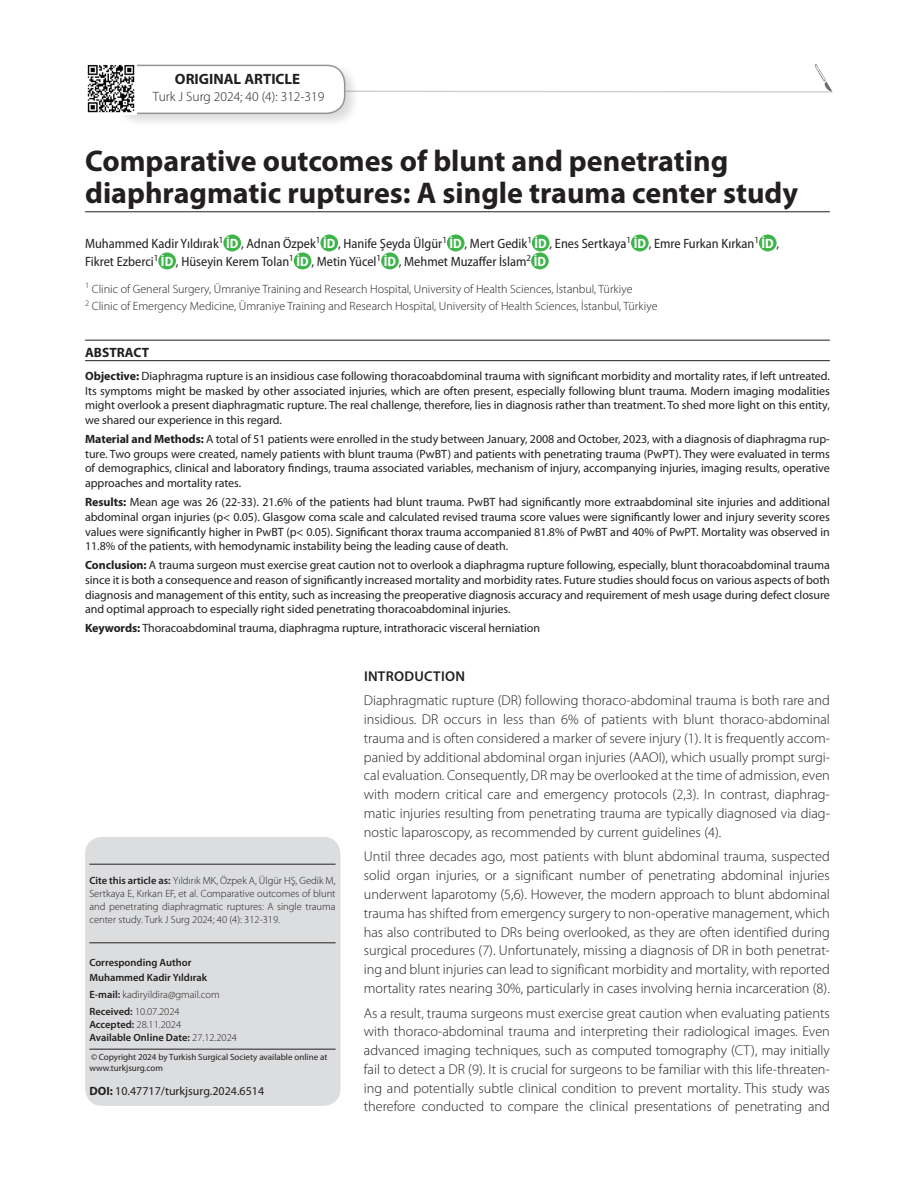
<style>
.page{position:relative;width:915px;height:1191px;background:#fff}
.page>*{position:absolute;margin:0;border:0;box-sizing:border-box;transform-origin:0 0}
.t1{font:700 30px/31.5px "Myriad Pro";color:#231f20}
.t2{font:700 15px "Myriad Pro";color:#231f20}
.t3{font:300 14.25px/18.8px "Myriad Pro";color:#231f20;text-align:justify}
.t4{font:600 14.25px "Myriad Pro";letter-spacing:.02em;color:#231f20}
.t5{font:semi-condensed 13.5px/18px "Myriad Pro";color:#231f20}
.t6{font:300 13.5px "Myriad Pro";color:#231f20}
.t7{font:700 13.5px "Myriad Pro";color:#231f20}
.t8{font:12px/14.7px "Myriad Pro";letter-spacing:-.005em;color:#231f20;text-align:justify}
.t9{font:300 12px/17.7px "Myriad Pro";color:#231f20}
.t10{font:300 10.5px/12.8px "Myriad Pro";color:#231f20;text-align:justify}
.t11{font:600 10.5px/15.6px "Myriad Pro";color:#231f20}
.t12{font:9px/10.5px "Myriad Pro";color:#231f20}
.s1{font-weight:700;color:#fff}
.s2{font-weight:700}
.s3{font-weight:600}
.s4{font-weight:300}
</style>
<div class="page">
<svg style="left:359px;top:90px;width:474px;height:3px"></svg>
<div style="left:113px;top:62px;width:246px;height:66px;background:#231f20;opacity:.16"></div>
<div style="left:116px;top:65px;width:228px;height:48px;background:#fff;border-radius:18px"></div>
<div style="left:115px;top:65px;width:230px;height:49px;border:2px solid #939598;border-radius:18px"></div>
<div style="left:223px;top:234px;width:18px;height:17px;background:#3db54a;border-radius:50%"></div>
<div style="left:320px;top:234px;width:18px;height:17px;background:#3db54a;border-radius:50%"></div>
<div style="left:446px;top:234px;width:18px;height:17px;background:#3db54a;border-radius:50%"></div>
<div style="left:531px;top:234px;width:18px;height:17px;background:#3db54a;border-radius:50%"></div>
<div style="left:630px;top:234px;width:18px;height:17px;background:#3db54a;border-radius:50%"></div>
<div style="left:758px;top:234px;width:18px;height:17px;background:#3db54a;border-radius:50%"></div>
<div style="left:158px;top:252px;width:18px;height:17px;background:#3db54a;border-radius:50%"></div>
<div style="left:294px;top:252px;width:17px;height:17px;background:#3db54a;border-radius:50%"></div>
<div style="left:381px;top:252px;width:17px;height:17px;background:#3db54a;border-radius:50%"></div>
<div style="left:531px;top:252px;width:17px;height:17px;background:#3db54a;border-radius:50%"></div>
<hr style="left:85px;top:211px;width:744px;height:1px;background:#231f20">
<img style="left:87px;top:63px;width:49px;height:51px">
<div style="left:85px;top:837px;width:255px;height:269px;background:#dcdddf;border-radius:17px"></div>
<hr style="left:89px;top:863px;width:246px;height:1px;background:#231f20">
<hr style="left:89px;top:942px;width:246px;height:1px;background:#231f20">
<hr style="left:89px;top:1048px;width:246px;height:1px;background:#231f20">
<hr style="left:85px;top:360px;width:744px;height:1px;background:#231f20">
<hr style="left:85px;top:340px;width:744px;height:1px;background:#231f20">
<img style="left:814px;top:64px;width:17px;height:27px">
<p class="t2" style="left:175px;top:71px;width:127px">ORIGINAL ARTICLE</p>
<p class="t6" style="left:153px;top:89px;width:173px">Turk J Surg 2024; 40 (4): 312-319</p>
<h1 class="t1" style="left:85px;top:146px;width:714px">Comparative outcomes of blunt and penetrating diaphragmatic ruptures: A single trauma center study</h1>
<p class="t5" style="left:85px;top:235px;width:695px">Muhammed Kadir Yıldırak<sup>1</sup> <span class="s1">İD</span> , Adnan Özpek<sup>1</sup> <span class="s1">İD</span> , Hanife Şeyda Ülgür<sup>1</sup> <span class="s1">İD</span> , Mert Gedik<sup>1</sup> <span class="s1">İD</span> , Enes Sertkaya<sup>1</sup> <span class="s1">İD</span> , Emre Furkan Kırkan<sup>1</sup> <span class="s1">İD</span> ,<br>Fikret Ezberci<sup>1</sup> <span class="s1">İD</span> , Hüseyin Kerem Tolan<sup>1</sup> <span class="s1">İD</span> , Metin Yücel<sup>1</sup> <span class="s1">İD</span> , Mehmet Muzaffer İslam<sup>2</sup> <span class="s1">İD</span></p>
<p class="t9" style="left:85px;top:280px;width:573px"><sup>1</sup> Clinic of General Surgery, Ümraniye Training and Research Hospital, University of Health Sciences, İstanbul, Türkiye<br><sup>2</sup> Clinic of Emergency Medicine, Ümraniye Training and Research Hospital, University of Health Sciences, İstanbul, Türkiye</p>
<p class="t7" style="left:85px;top:345px;width:65px">ABSTRACT</p>
<p class="t8" style="left:85px;top:369px;width:746px"><span class="s2">Objective:</span> Diaphragma rupture is an insidious case following thoracoabdominal trauma with significant morbidity and mortality rates, if left untreated.<br>Its symptoms might be masked by other associated injuries, which are often present, especially following blunt trauma. Modern imaging modalities might overlook a present diaphragmatic rupture. The real challenge, therefore, lies in diagnosis rather than treatment. To shed more light on this entity, we shared our experience in this regard.</p>
<p class="t8" style="left:85px;top:432px;width:746px"><span class="s2">Material and Methods:</span> A total of 51 patients were enrolled in the study between January, 2008 and October, 2023, with a diagnosis of diaphragma rup&shy;ture. Two groups were created, namely patients with blunt trauma (PwBT) and patients with penetrating trauma (PwPT). They were evaluated in terms of demographics, clinical and laboratory findings, trauma associated variables, mechanism of injury, accompanying injuries, imaging results, operative approaches and mortality rates.</p>
<p class="t8" style="left:85px;top:495px;width:746px"><span class="s2">Results:</span> Mean age was 26 (22-33). 21.6% of the patients had blunt trauma. PwBT had significantly more extraabdominal site injuries and additional abdominal organ injuries (p&lt; 0.05). Glasgow coma scale and calculated revised trauma score values were significantly lower and injury severity scores values were significantly higher in PwBT (p&lt; 0.05). Significant thorax trauma accompanied 81.8% of PwBT and 40% of PwPT. Mortality was observed in 11.8% of the patients, with hemodynamic instability being the leading cause of death.</p>
<p class="t8" style="left:85px;top:558px;width:746px"><span class="s2">Conclusion:</span> A trauma surgeon must exercise great caution not to overlook a diaphragma rupture following, especially, blunt thoracoabdominal trauma since it is both a consequence and reason of significantly increased mortality and morbidity rates. Future studies should focus on various aspects of both diagnosis and management of this entity, such as increasing the preoperative diagnosis accuracy and requirement of mesh usage during defect closure and optimal approach to especially right sided penetrating thoracoabdominal injuries.</p>
<p class="t8" style="left:85px;top:621px;width:456px"><span class="s2">Keywords:</span> Thoracoabdominal trauma, diaphragma rupture, intrathoracic visceral herniation</p>
<p class="t4" style="left:364px;top:668px;width:32px">Introd</p>
<p class="t4" style="left:414px;top:668px;width:52px">uctIon</p>
<p class="t3" style="left:364px;top:691px;width:467px">Diaphragmatic rupture (DR) following thoraco-abdominal trauma is both rare and insidious. DR occurs in less than 6% of patients with blunt thoraco-abdominal trauma and is often considered a marker of severe injury (1). It is frequently accom&shy;panied by additional abdominal organ injuries (AAOI), which usually prompt surgi&shy;cal evaluation. Consequently, DR may be overlooked at the time of admission, even with modern critical care and emergency protocols (2,3). In contrast, diaphrag&shy;matic injuries resulting from penetrating trauma are typically diagnosed via diag&shy;nostic laparoscopy, as recommended by current guidelines (4).</p>
<p class="t3" style="left:364px;top:847px;width:467px">Until three decades ago, most patients with blunt abdominal trauma, suspected solid organ injuries, or a significant number of penetrating abdominal injuries underwent laparotomy (5,6). However, the modern approach to blunt abdominal trauma has shifted from emergency surgery to non-operative management, which has also contributed to DRs being overlooked, as they are often identified during surgical procedures (7). Unfortunately, missing a diagnosis of DR in both penetrat&shy;ing and blunt injuries can lead to significant morbidity and mortality, with reported mortality rates nearing 30%, particularly in cases involving hernia incarceration (8).</p>
<p class="t3" style="left:364px;top:1003px;width:467px">As a result, trauma surgeons must exercise great caution when evaluating patients with thoraco-abdominal trauma and interpreting their radiological images. Even advanced imaging techniques, such as computed tomography (CT), may initially fail to detect a DR (9). It is crucial for surgeons to be familiar with this life-threaten&shy;ing and potentially subtle clinical condition to prevent mortality. This study was therefore conducted to compare the clinical presentations of penetrating and</p>
<p class="t10" style="left:89px;top:874px;width:248px"><span class="s3">Cite this article as:</span> Yıldırık MK, Özpek A, Ülgür HŞ, Gedik M, Sertkaya E, Kırkan EF, et al. Comparative outcomes of blunt and penetrating diaphragmatic ruptures: A single trauma center study. Turk J Surg 2024; 40 (4): 312-319.</p>
<p class="t11" style="left:89px;top:954px;width:119px">Corresponding Author<br>Muhammed Kadir Yıldırak</p>
<p class="t10" style="left:89px;top:986px;width:132px;line-height:17px"><span class="s3">E-mail:</span> kadiryildira@gmail.com<br><span class="s3">Received:</span> 10.07.2024</p>
<p class="t11" style="left:89px;top:1018px;width:149px;line-height:12.8px">Accepted: <span class="s4">28.11.2024<br></span>Available Online Date: <span class="s4">27.12.2024</span></p>
<p class="t12" style="left:89px;top:1052px;width:239px">©Copyright 2024 by Turkish Surgical Society available online at www.turkjsurg.com</p>
<p class="t8" style="left:89px;top:1083px;width:176px"><span class="s2">DOI:</span> 10.47717/turkjsurg.2024.6514</p>
</div>
